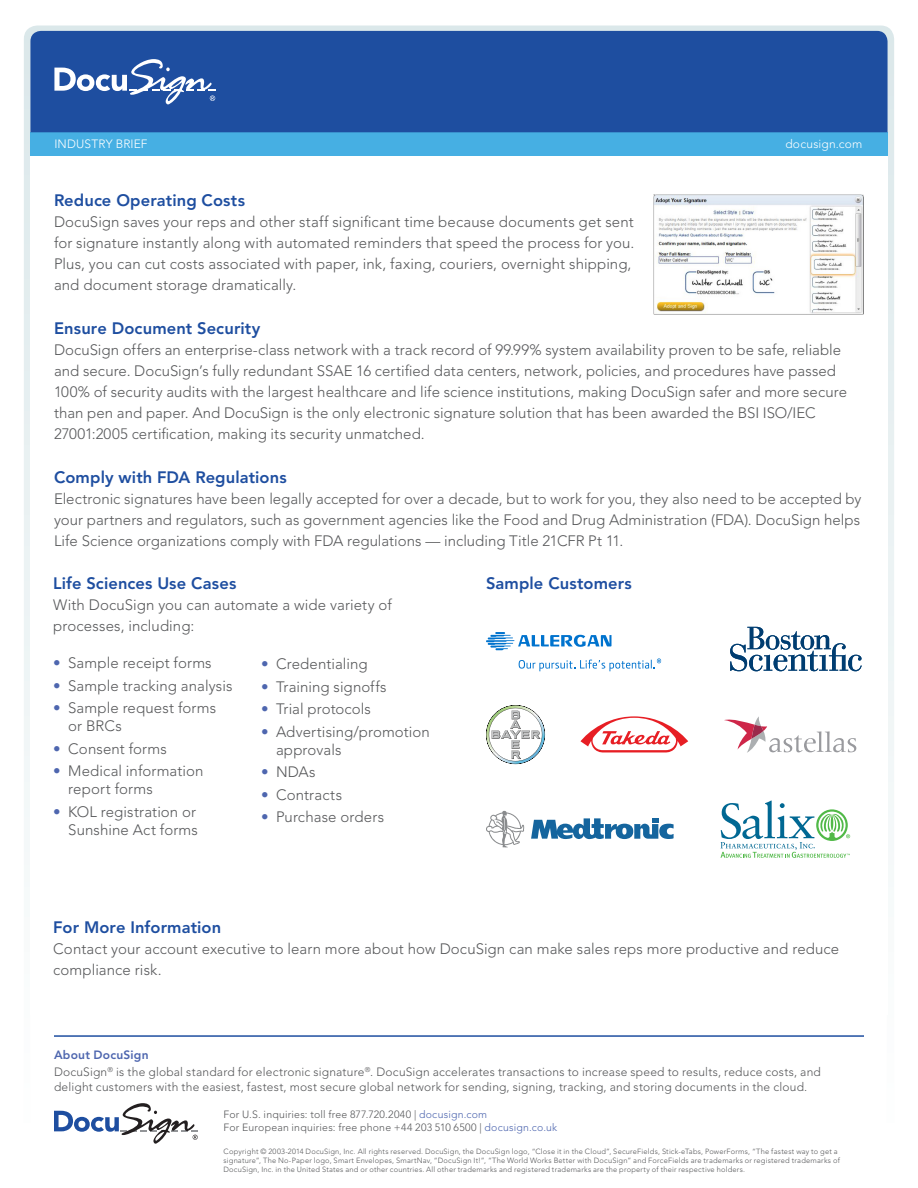
<style>
.page{position:relative;width:918px;height:1188px;background:#fff}
.page>*{position:absolute;margin:0;border:0;box-sizing:border-box;transform-origin:0 0}
.Header_2{font:800 16.5px "Avenir LT Std";letter-spacing:.005em;color:#1e4ea0}
.t1{font:300 15px/21px "Avenir LT Std";letter-spacing:.005em;color:#57585a}
.t2{font:300 12px/17.4px "Avenir LT Std";letter-spacing:.015em;color:#57585a}
.Paragraph_w_Indent{font:300 12px "Avenir LT Std";letter-spacing:.015em;color:#fff}
.Paragraph_2_-_Boiler{font:300 10.5px/12.6px "Avenir LT Std";letter-spacing:.02em;color:#57585a}
.Paragraph_2_-_Boiler-2{font:300 7.5px/9px "Avenir LT Std";letter-spacing:.025em;color:#57585a}
.s1{color:#4e66af}
.s2{font-weight:800;color:#4e66af}
</style>
<div class="page">
<div style="left:30px;top:132px;width:858px;height:24px;background:#46afe3"></div>
<div style="left:30px;top:31px;width:858px;height:101px;background:#1e4ea0"></div>
<svg style="left:54px;top:59px;width:162px;height:45px"></svg>
<hr style="left:54px;top:1035px;width:810px;height:2px;background:#1e4ea0">
<svg style="left:54px;top:1103px;width:144px;height:41px"></svg>
<svg style="left:730px;top:627px;width:132px;height:44px"></svg>
<svg style="left:486px;top:705px;width:59px;height:59px"></svg>
<svg style="left:486px;top:632px;width:126px;height:18px"></svg>
<svg style="left:519px;top:658px;width:142px;height:13px"></svg>
<svg style="left:486px;top:811px;width:38px;height:36px"></svg>
<svg style="left:531px;top:818px;width:143px;height:21px"></svg>
<img style="left:654px;top:194px;width:210px;height:121px">
<svg style="left:581px;top:716px;width:107px;height:37px"></svg>
<svg style="left:724px;top:716px;width:132px;height:37px"></svg>
<svg style="left:720px;top:800px;width:130px;height:58px"></svg>
<p class="Paragraph_w_Indent" style="left:54px;top:137px;width:95px">INDUSTRY BRIEF</p>
<p class="Paragraph_w_Indent" style="left:785px;top:137px;width:79px">docusign.com</p>
<p class="Header_2" style="left:54px;top:190px;width:193px">Reduce Operating Costs</p>
<p class="t1" style="left:54px;top:211px;width:582px">DocuSign saves your reps and other staff significant time because documents get sent for signature instantly along with automated reminders that speed the process for you.<br>Plus, you can cut costs associated with paper, ink, faxing, couriers, overnight shipping, and document storage dramatically.</p>
<p class="Header_2" style="left:54px;top:318px;width:208px">Ensure Document Security</p>
<p class="t1" style="left:54px;top:339px;width:795px">DocuSign offers an enterprise-class network with a track record of 99.99% system availability proven to be safe, reliable and secure. DocuSign’s fully redundant SSAE 16 certified data centers, network, policies, and procedures have passed 100% of security audits with the largest healthcare and life science institutions, making DocuSign safer and more secure than pen and paper. And DocuSign is the only electronic signature solution that has been awarded the BSI ISO/IEC 27001:2005 certification, making its security unmatched.</p>
<p class="Header_2" style="left:54px;top:467px;width:234px">Comply with FDA Regulations</p>
<p class="t1" style="left:54px;top:488px;width:809px;text-align:justify">Electronic signatures have been legally accepted for over a decade, but to work for you, they also need to be accepted by your partners and regulators, such as government agencies like the Food and Drug Administration (FDA). DocuSign helps Life Science organizations comply with FDA regulations — including Title 21CFR Pt 11.</p>
<p class="Header_2" style="left:53px;top:573px;width:185px">Life Sciences Use Cases</p>
<p class="t1" style="left:53px;top:594px;width:340px">With DocuSign you can automate a wide variety of processes, including:</p>
<p class="t1" style="left:53px;top:653px;width:160px"><span class="s1">•</span> Sample receipt forms</p>
<p class="t1" style="left:53px;top:675px;width:181px"><span class="s1">•</span> Sample tracking analysis</p>
<p class="t1" style="left:68px;top:699px;width:149px;line-height:18px;text-indent:-15px"><span class="s1">•</span> Sample request forms or BRCs</p>
<p class="t1" style="left:53px;top:738px;width:115px"><span class="s1">•</span> Consent forms</p>
<p class="t1" style="left:68px;top:762px;width:137px;line-height:18px;text-indent:-15px"><span class="s1">•</span> Medical information report forms</p>
<p class="t1" style="left:53px;top:803px;width:146px;line-height:18px;text-align:right"><span class="s1">•</span> KOL registration or<br>Sunshine Act forms</p>
<p class="Header_2" style="left:486px;top:573px;width:147px">Sample Customers</p>
<p class="t1" style="left:261px;top:654px;width:108px"><span class="s1">•</span> Credentialing</p>
<p class="t1" style="left:261px;top:676px;width:127px"><span class="s1">•</span> Training signoffs</p>
<p class="t1" style="left:261px;top:699px;width:112px"><span class="s1">•</span> Trial protocols</p>
<p class="t1" style="left:276px;top:723px;width:155px;line-height:18px;text-indent:-15px"><span class="s1">•</span> Advertising/promotion approvals</p>
<p class="t1" style="left:261px;top:762px;width:56px"><span class="s1">•</span> NDAs</p>
<p class="t1" style="left:261px;top:784px;width:83px"><span class="s1">•</span> Contracts</p>
<p class="t1" style="left:261px;top:807px;width:125px"><span class="s1">•</span> Purchase orders</p>
<p class="Header_2" style="left:53px;top:917px;width:169px">For More Information</p>
<p class="t1" style="left:53px;top:938px;width:788px">Contact your account executive to learn more about how DocuSign can make sales reps more productive and reduce compliance risk.</p>
<p class="t2" style="left:54px;top:1046px;width:768px"><span class="s2">About DocuSign<br></span>DocuSign<sup>®</sup> is the global standard for electronic signature<sup>®</sup>. DocuSign accelerates transactions to increase speed to results, reduce costs, and</p>
<p class="t2" style="left:54px;top:1078px;width:755px">delight customers with the easiest, fastest, most secure global network for sending, signing, tracking, and storing documents in the cloud.</p>
<p class="Paragraph_2_-_Boiler" style="left:224px;top:1108px;width:335px">For U.S. inquiries: toll free 877.720.2040 | <span class="s1">docusign.com<br></span>For European inquiries: free phone +44 203 510 6500 | <span class="s1">docusign.co.uk</span></p>
<p class="Paragraph_2_-_Boiler-2" style="left:224px;top:1147px;width:618px">Copyright © 2003-2014 DocuSign, Inc. All rights reserved. DocuSign, the DocuSign logo, “Close it in the Cloud”, SecureFields, Stick-eTabs, PowerForms, “The fastest way to get a signature”, The No-Paper logo, Smart Envelopes, SmartNav, “DocuSign It!”, “The World Works Better with DocuSign” and ForceFields are trademarks or registered trademarks of<br>DocuSign, Inc. in the United States and or other countries. All other trademarks and registered trademarks are the property of their respective holders.</p>
</div>
